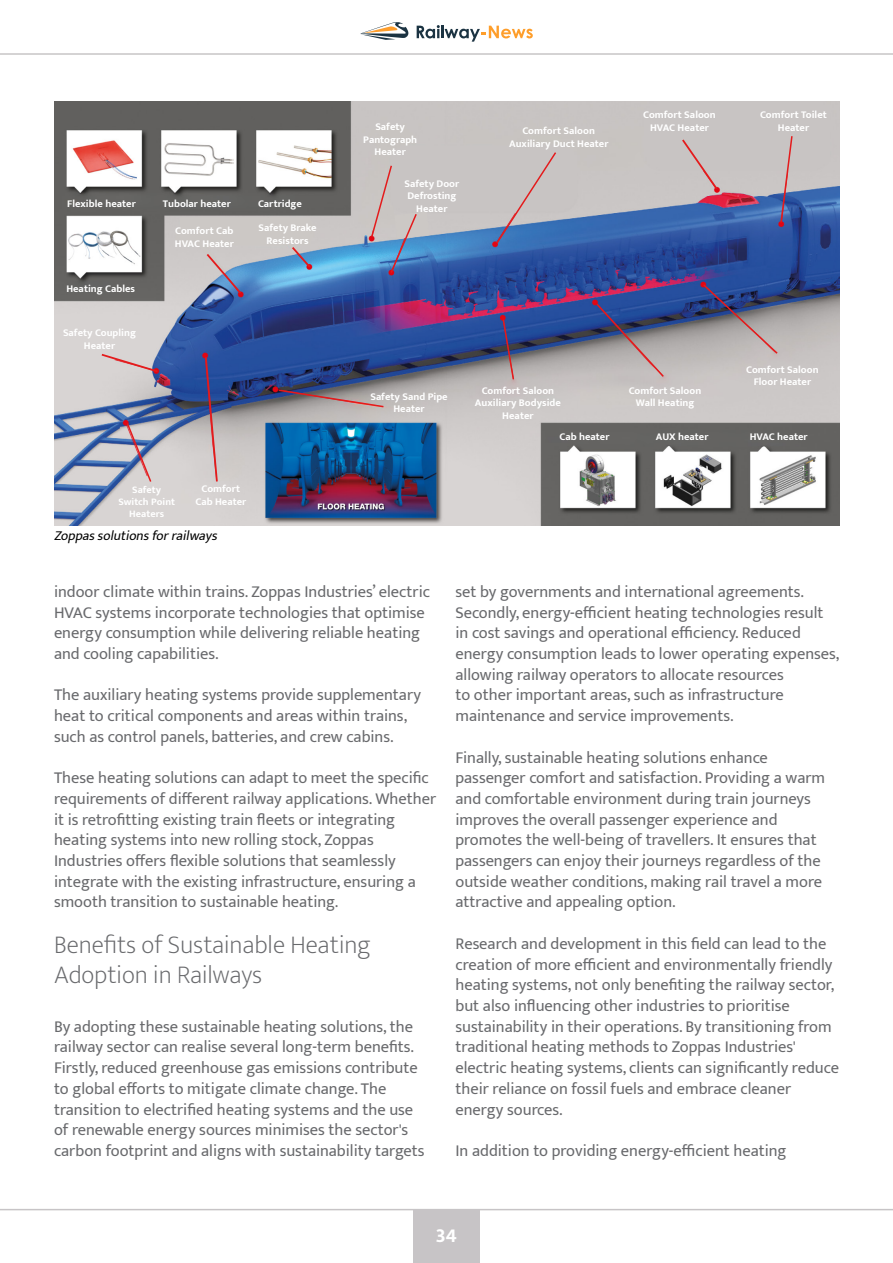
<style>
.page{position:relative;width:893px;height:1263px;background:#fff}
.page>*{position:absolute;margin:0;border:0;box-sizing:border-box;transform-origin:0 0}
.t1{font:200 25.5px/30.6px "Mukta";color:#696a6d}
.t2{font:700 21px "Mukta Mahee";color:#fff}
.t3{font:16.5px/20.7px "Mukta";color:#696a6d}
.t4{font:italic 13.5px "Mukta";color:#000}
.t5{font:700 10.5px/12.6px "Mukta";color:#fff;text-align:center}
.t6{font:700 10.2px/12.3px "Mukta";color:#fff;text-align:center}
</style>
<div class="page">
<img style="left:55px;top:101px;width:785px;height:424px">
<svg style="left:495px;top:151px;width:63px;height:94px;background:#a9adbb"></svg>
<svg style="left:194px;top:245px;width:49px;height:51px;background:#a9adbd"></svg>
<svg style="left:595px;top:302px;width:70px;height:76px;background:#797c95"></svg>
<svg style="left:702px;top:283px;width:77px;height:72px;background:#787a93"></svg>
<svg style="left:277px;top:389px;width:108px;height:19px;background:#968488"></svg>
<svg style="left:502px;top:318px;width:13px;height:63px"></svg>
<svg style="left:779px;top:134px;width:15px;height:90px"></svg>
<svg style="left:680px;top:137px;width:39px;height:54px;background:#cabab9"></svg>
<svg style="left:100px;top:352px;width:60px;height:22px"></svg>
<svg style="left:204px;top:355px;width:15px;height:128px;background:#8b7d9a"></svg>
<div style="left:180px;top:217px;width:130px;height:28px;background:#ccc8c5"></div>
<svg style="left:267px;top:217px;width:45px;height:52px"></svg>
<svg style="left:370px;top:164px;width:61px;height:111px;background:#a1acbe"></svg>
<div style="left:127px;top:476px;width:53px;height:36px;background:#d8d4d3"></div>
<svg style="left:125px;top:421px;width:28px;height:62px;background:#aea5b6"></svg>
<svg style="left:360px;top:22px;width:49px;height:18px"></svg>
<svg style="left:417px;top:25px;width:116px;height:17px"></svg>
<hr style="left:0;top:1209px;width:893px;height:1px;background:#c7c4c6">
<div style="left:413px;top:1209px;width:67px;height:54px;background:#c7c4c6"></div>
<hr style="left:0;top:53px;width:893px;height:2px;background:#c7c5c6">
<p class="t5" style="left:67px;top:197px;width:70px">Flexible heater</p>
<p class="t5" style="left:163px;top:197px;width:69px">Tubolar heater</p>
<p class="t5" style="left:258px;top:197px;width:45px">Cartridge</p>
<p class="t5" style="left:66px;top:282px;width:70px">Heating Cables</p>
<p class="t5" style="left:63px;top:326px;width:74px">Safety Coupling<br>Heater</p>
<p class="t5" style="left:175px;top:224px;width:60px;text-align:left">Comfort Cab<br>HVAC Heater</p>
<p class="t5" style="left:259px;top:221px;width:60px">Safety Brake<br>Resistors</p>
<p class="t5" style="left:202px;top:482px;width:40px">Comfort</p>
<p class="t5" style="left:195px;top:495px;width:52px">Cab Heater</p>
<p class="t6" style="left:132px;top:483px;width:30px">Safety</p>
<p class="t6" style="left:118px;top:495px;width:58px">Switch Point<br>Heaters</p>
<p class="t4" style="left:54px;top:528px;width:168px">Zoppassolutionsforrailways</p>
<p class="t5" style="left:375px;top:120px;width:31px">Safety</p>
<p class="t5" style="left:363px;top:133px;width:56px">Pantograph<br>Heater</p>
<p class="t5" style="left:404px;top:177px;width:56px">Safety Door</p>
<p class="t5" style="left:407px;top:189px;width:51px">Defrosting<br>Heater</p>
<p class="t5" style="left:523px;top:124px;width:74px">Comfort Saloon</p>
<p class="t5" style="left:509px;top:137px;width:101px">Auxiliary Duct Heater</p>
<p class="t5" style="left:643px;top:108px;width:74px">Comfort Saloon</p>
<p class="t5" style="left:650px;top:121px;width:60px">HVAC Heater</p>
<p class="t5" style="left:760px;top:108px;width:68px">Comfort Toilet</p>
<p class="t5" style="left:778px;top:121px;width:33px">Heater</p>
<p class="t5" style="left:370px;top:390px;width:79px">Safety Sand Pipe</p>
<p class="t5" style="left:393px;top:402px;width:33px">Heater</p>
<p class="t5" style="left:482px;top:384px;width:74px">Comfort Saloon</p>
<p class="t5" style="left:475px;top:396px;width:88px">Auxiliary Bodyside</p>
<p class="t5" style="left:502px;top:409px;width:33px">Heater</p>
<p class="t5" style="left:629px;top:384px;width:74px">Comfort Saloon</p>
<p class="t5" style="left:636px;top:396px;width:60px">Wall Heating</p>
<p class="t5" style="left:746px;top:363px;width:74px">Comfort Saloon</p>
<p class="t5" style="left:754px;top:376px;width:59px">Floor Heater</p>
<p class="t5" style="left:559px;top:430px;width:51px">Cab heater</p>
<p class="t5" style="left:656px;top:430px;width:54px">AUX heater</p>
<p class="t5" style="left:750px;top:430px;width:59px">HVAC heater</p>
<p class="t3" style="left:54px;top:581px;width:378px">indoor climate within trains. Zoppas Industries’ electric HVAC systems incorporate technologies that optimise energy consumption while delivering reliable heating and cooling capabilities.</p>
<p class="t3" style="left:54px;top:684px;width:369px">The auxiliary heating systems provide supplementary heat to critical components and areas within trains, such as control panels, batteries, and crew cabins.</p>
<p class="t3" style="left:54px;top:767px;width:384px">These heating solutions can adapt to meet the specific requirements of different railway applications. Whether it is retrofitting existing train fleets or integrating heating systems into new rolling stock, Zoppas Industries offers flexible solutions that seamlessly integrate with the existing infrastructure, ensuring a smooth transition to sustainable heating.</p>
<p class="t1" style="left:54px;top:929px;width:318px">Benefits of Sustainable Heating<br>Adoption in Railways</p>
<p class="t3" style="left:54px;top:1016px;width:372px">By adopting these sustainable heating solutions, the railway sector can realise several long-term benefits.<br>Firstly, reduced greenhouse gas emissions contribute to global efforts to mitigate climate change. The transition to electrified heating systems and the use of renewable energy sources minimises the sector's carbon footprint and aligns with sustainability targets</p>
<p class="t3" style="left:455px;top:581px;width:350px">set by governments and international agreements.</p>
<p class="t3" style="left:455px;top:602px;width:385px">Secondly, energy-efficient heating technologies result in cost savings and operational efficiency. Reduced energy consumption leads to lower operating expenses, allowing railway operators to allocate resources<br>to other important areas, such as infrastructure maintenance and service improvements.</p>
<p class="t3" style="left:455px;top:746px;width:371px">Finally, sustainable heating solutions enhance passenger comfort and satisfaction. Providing a warm and comfortable environment during train journeys improves the overall passenger experience and promotes the well-being of travellers. It ensures that</p>
<p class="t3" style="left:455px;top:850px;width:368px;text-align:justify">passengers can enjoy their journeys regardless of the outside weather conditions, making rail travel a more attractive and appealing option.</p>
<p class="t3" style="left:455px;top:933px;width:385px">Research and development in this field can lead to the creation of more efficient and environmentally friendly heating systems, not only benefiting the railway sector, but also influencing other industries to prioritise sustainability in their operations. By transitioning from traditional heating methods to Zoppas Industries' electric heating systems, clients can significantly reduce their reliance on fossil fuels and embrace cleaner energy sources.</p>
<p class="t3" style="left:455px;top:1140px;width:333px">In addition to providing energy-efficient heating</p>
<p class="t2" style="left:436px;top:1222px;width:23px">34</p>
</div>
